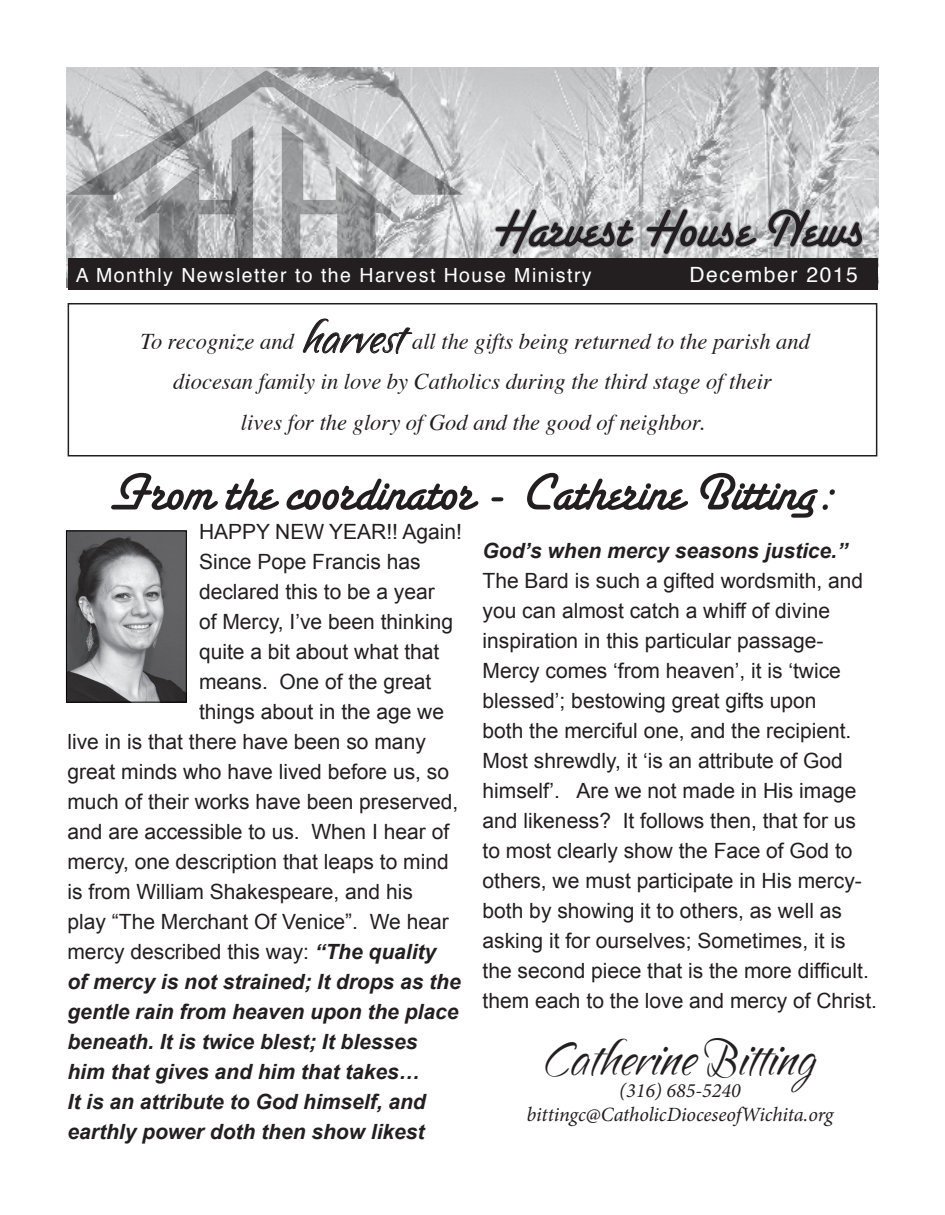
<style>
.page{position:relative;width:945px;height:1215px;background:#fff}
.page>*{position:absolute;margin:0;border:0;box-sizing:border-box;transform-origin:0 0}
.t1{font:55.5px "Santa Fe Let Plain";color:#231f20}
.t2{font:700 43.5px "Sandy Text Hmk";color:#231f20}
.t3{font:700 40.5px "Sandy Text Hmk";color:#231f20}
.t4{font:italic 22.5px "Times";color:#231f20}
.t5{font:21px/30px "Arial";color:#231f20}
.t6{font:italic 700 21px "Arial";color:#231f20}
.t7{font:21px "Helvetica";letter-spacing:.075em;color:#fff}
.t8{font:italic 20.25px "Minion Pro";letter-spacing:-.005em;color:#231f20}
.t9{font:19.5px "Helvetica";letter-spacing:.075em;color:#fff}
.s1{font-weight:700;font-style:italic}
</style>
<div class="page">
<img style="left:67px;top:68px;width:812px;height:219px">
<svg style="left:67px;top:70px;width:397px;height:125px;background:#bfc1c2"></svg>
<svg style="left:135px;top:126px;width:118px;height:132px;background:#a4a5a6"></svg>
<svg style="left:282px;top:126px;width:118px;height:132px;background:#b0b1b2"></svg>
<svg style="left:493px;top:207px;width:143px;height:49px;background:#c3c4c6"></svg>
<svg style="left:644px;top:207px;width:115px;height:49px;background:#c1c2c4"></svg>
<svg style="left:766px;top:207px;width:98px;height:42px;background:#bfc0c3"></svg>
<img style="left:68px;top:533px;width:117px;height:167px">
<div style="left:66px;top:531px;width:121px;height:171px;border:1px solid #000"></div>
<div style="left:68px;top:303px;width:809px;height:153px;border:2px solid #231f20"></div>
<svg style="left:303px;top:318px;width:109px;height:36px"></svg>
<div style="left:68px;top:258px;width:810px;height:32px;background:#231f20"></div>
<p class="t1" style="left:491px;top:209px;width:374px">Harvest House News</p>
<p class="t9" style="left:76px;top:260px;width:517px">A Monthly Newsletter to the Harvest House Ministry</p>
<p class="t7" style="left:690px;top:258px;width:170px">December 2015</p>
<p class="t3" style="left:304px;top:311px;width:103px">harvest</p>
<p class="t4" style="left:141px;top:321px;width:155px">To recognize and</p>
<p class="t4" style="left:412px;top:321px;width:399px">all the gifts being returned to the parish and</p>
<p class="t4" style="left:173px;top:362px;width:600px">diocesan family in love by Catholics during the third stage of their</p>
<p class="t4" style="left:241px;top:402px;width:465px">lives for the glory of God and the good of neighbor.</p>
<p class="t1" style="left:107px;top:472px;width:730px">From the coordinator - Catherine Bitting:</p>
<p class="t5" style="left:199px;top:517px;width:264px">HAPPY NEW YEAR!! Again!</p>
<p class="t5" style="left:199px;top:547px;width:223px">Since Pope Francis has</p>
<p class="t5" style="left:199px;top:577px;width:237px">declared this to be a year</p>
<p class="t5" style="left:199px;top:607px;width:256px">of Mercy, I’ve been thinking</p>
<p class="t5" style="left:199px;top:637px;width:242px">quite a bit about what that</p>
<p class="t5" style="left:199px;top:667px;width:234px">means. One of the great</p>
<p class="t5" style="left:199px;top:697px;width:247px">things about in the age we</p>
<p class="t5" style="left:68px;top:727px;width:360px">live in is that there have been so many</p>
<p class="t5" style="left:68px;top:757px;width:383px">great minds who have lived before us, so</p>
<p class="t5" style="left:68px;top:787px;width:392px">much of their works have been preserved,</p>
<p class="t5" style="left:68px;top:817px;width:383px">and are accessible to us. When I hear of</p>
<p class="t5" style="left:68px;top:847px;width:383px">mercy, one description that leaps to mind</p>
<p class="t5" style="left:68px;top:877px;width:347px">is from William Shakespeare, and his</p>
<p class="t5" style="left:68px;top:907px;width:383px">play “The Merchant Of Venice”. We hear</p>
<p class="t5" style="left:68px;top:937px;width:370px">mercy described this way: <span class="s1">“The quality</span></p>
<p class="t6" style="left:68px;top:967px;width:395px">of mercy is not strained; It drops as the</p>
<p class="t6" style="left:68px;top:997px;width:392px">gentle rain from heaven upon the place</p>
<p class="t6" style="left:68px;top:1027px;width:352px">beneath. It is twice blest; It blesses</p>
<p class="t6" style="left:68px;top:1057px;width:354px">him that gives and him that takes…</p>
<p class="t6" style="left:68px;top:1087px;width:360px">It is an attribute to God himself, and</p>
<p class="t6" style="left:68px;top:1117px;width:359px">earthly power doth then show likest</p>
<p class="t5" style="left:483px;top:536px;width:396px"><span class="s1">God’s when mercy seasons justice.” </span>The Bard is such a gifted wordsmith, and you can almost catch a whiff of divine inspiration in this particular passage-Mercy comes ‘from heaven’, it is ‘twice blessed’; bestowing great gifts upon<br>both the merciful one, and the recipient.<br>Most shrewdly, it ‘is an attribute of God himself’. Are we not made in His image and likeness? It follows then, that for us to most clearly show the Face of God to others, we must participate in His mercy&shy;both by showing it to others, as well as asking it for ourselves; Sometimes, it is the second piece that is the more difficult. them each to the love and mercy of Christ.</p>
<p class="t2" style="left:543px;top:1030px;width:276px">Catherine Bitting</p>
<p class="t8" style="left:619px;top:1077px;width:123px">(316) 685-5240</p>
<p class="t8" style="left:527px;top:1100px;width:308px">bittingc@CatholicDioceseofWichita.org</p>
</div>
